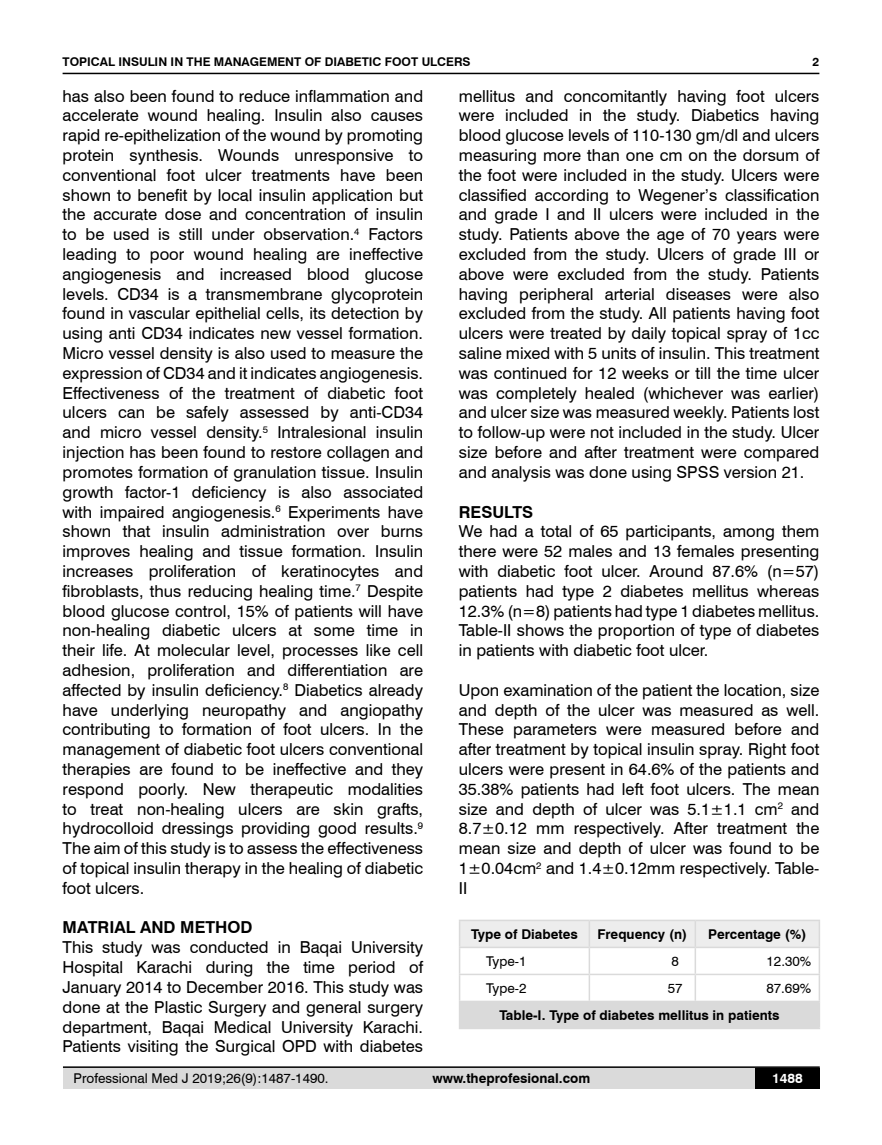
<style>
.page{position:relative;width:882px;height:1145px;background:#fff}
.page>*{position:absolute;margin:0;border:0;box-sizing:border-box;transform-origin:0 0}
.t1{font:16.5px/19.8px "Swiss 721 BT";color:#000;text-align:justify}
.t2{font:700 16.5px "Swiss 721 BT";color:#000}
.t3{font:700 13.5px "Swiss 721 BT";color:#000}
.t4{font:13.5px "Swiss 721 BT";color:#000}
.t5{font:700 13.5px "Swiss 721 BT";color:#fff}
.t6{font:700 12px "Swiss 721 BT";color:#000}
</style>
<div class="page">
<div style="left:63px;top:1067px;width:756px;height:21px;background:#dadada"></div>
<hr style="left:63px;top:1066px;width:756px;height:2px;background:#000">
<hr style="left:63px;top:73px;width:756px;height:1px;background:#000">
<div style="left:754px;top:1068px;width:65px;height:20px;background:#000"></div>
<hr style="left:458px;top:919px;width:131px;height:2px;background:#dadada">
<hr style="left:458px;top:921px;width:2px;height:25px;background:#dadada">
<hr style="left:589px;top:919px;width:106px;height:2px;background:#dadada">
<hr style="left:695px;top:919px;width:124px;height:2px;background:#dadada">
<hr style="left:458px;top:946px;width:131px;height:2px;background:#dadada">
<hr style="left:458px;top:948px;width:2px;height:25px;background:#dadada">
<hr style="left:458px;top:973px;width:131px;height:2px;background:#dadada">
<hr style="left:458px;top:975px;width:2px;height:25px;background:#dadada">
<hr style="left:458px;top:1000px;width:131px;height:2px;background:#dadada">
<hr style="left:458px;top:1002px;width:2px;height:25px;background:#dadada">
<svg style="left:460px;top:921px;width:359px;height:106px"></svg>
<hr style="left:458px;top:1027px;width:131px;height:2px;background:#dadada">
<hr style="left:589px;top:1027px;width:106px;height:2px;background:#dadada">
<hr style="left:695px;top:1027px;width:124px;height:2px;background:#dadada">
<p class="t6" style="left:63px;top:53px;width:409px">TOPICAL INSULIN IN THE MANAGEMENT OF DIABETIC FOOT ULCERS</p>
<p class="t6" style="left:812px;top:53px;width:8px">2</p>
<p class="t1" style="left:63px;top:85px;width:362px">has also been found to reduce inflammation and accelerate wound healing. Insulin also causes rapid re-epithelization of the wound by promoting protein synthesis. Wounds unresponsive to conventional foot ulcer treatments have been shown to benefit by local insulin application but the accurate dose and concentration of insulin to be used is still under observation.<sup>4</sup> Factors leading to poor wound healing are ineffective angiogenesis and increased blood glucose levels. CD34 is a transmembrane glycoprotein found in vascular epithelial cells, its detection by using anti CD34 indicates new vessel formation.<br>Micro vessel density is also used to measure the expression of CD34 and it indicates angiogenesis.<br>Effectiveness of the treatment of diabetic foot ulcers can be safely assessed by anti-CD34 and micro vessel density.<sup>5</sup> Intralesional insulin injection has been found to restore collagen and promotes formation of granulation tissue. Insulin growth factor-1 deficiency is also associated with impaired angiogenesis.<sup>6</sup> Experiments have shown that insulin administration over burns improves healing and tissue formation. Insulin increases proliferation of keratinocytes and fibroblasts, thus reducing healing time.<sup>7</sup> Despite blood glucose control, 15% of patients will have non-healing diabetic ulcers at some time in their life. At molecular level, processes like cell adhesion, proliferation and differentiation are affected by insulin deficiency.<sup>8</sup> Diabetics already have underlying neuropathy and angiopathy contributing to formation of foot ulcers. In the management of diabetic foot ulcers conventional therapies are found to be ineffective and they respond poorly. New therapeutic modalities to treat non-healing ulcers are skin grafts, hydrocolloid dressings providing good results.<sup>9<br></sup>The aim of this study is to assess the effectiveness of topical insulin therapy in the healing of diabetic foot ulcers.</p>
<p class="t2" style="left:63px;top:916px;width:191px">MATRIAL AND METHOD</p>
<p class="t1" style="left:63px;top:937px;width:362px">This study was conducted in Baqai University Hospital Karachi during the time period of January 2014 to December 2016. This study was done at the Plastic Surgery and general surgery department, Baqai Medical University Karachi.<br>Patients visiting the Surgical OPD with diabetes</p>
<p class="t1" style="left:458px;top:85px;width:362px">mellitus and concomitantly having foot ulcers were included in the study. Diabetics having blood glucose levels of 110-130 gm/dl and ulcers measuring more than one cm on the dorsum of the foot were included in the study. Ulcers were classified according to Wegener’s classification and grade I and II ulcers were included in the study. Patients above the age of 70 years were excluded from the study. Ulcers of grade III or above were excluded from the study. Patients having peripheral arterial diseases were also excluded from the study. All patients having foot ulcers were treated by daily topical spray of 1cc saline mixed with 5 units of insulin. This treatment was continued for 12 weeks or till the time ulcer was completely healed (whichever was earlier) and ulcer size was measured weekly. Patients lost to follow-up were not included in the study. Ulcer size before and after treatment were compared and analysis was done using SPSS version 21.</p>
<p class="t2" style="left:458px;top:500px;width:76px">RESULTS</p>
<p class="t1" style="left:458px;top:521px;width:362px">We had a total of 65 participants, among them there were 52 males and 13 females presenting with diabetic foot ulcer. Around 87.6% (n=57) patients had type 2 diabetes mellitus whereas 12.3% (n=8) patients had type 1 diabetes mellitus.<br>Table-II shows the proportion of type of diabetes in patients with diabetic foot ulcer.</p>
<p class="t1" style="left:458px;top:679px;width:362px">Upon examination of the patient the location, size and depth of the ulcer was measured as well.<br>These parameters were measured before and after treatment by topical insulin spray. Right foot ulcers were present in 64.6% of the patients and 35.38% patients had left foot ulcers. The mean size and depth of ulcer was 5.1±1.1 cm<sup>2</sup> and 8.7±0.12 mm respectively. After treatment the mean size and depth of ulcer was found to be 1±0.04cm<sup>2</sup> and 1.4±0.12mm respectively. Table-II</p>
<p class="t3" style="left:471px;top:925px;width:108px">Type of Diabetes</p>
<p class="t3" style="left:597px;top:925px;width:91px">Frequency (n)</p>
<p class="t3" style="left:708px;top:925px;width:100px">Percentage (%)</p>
<p class="t4" style="left:486px;top:952px;width:42px">Type-1</p>
<p class="t4" style="left:671px;top:952px;width:9px">8</p>
<p class="t4" style="left:766px;top:952px;width:46px">12.30%</p>
<p class="t4" style="left:486px;top:979px;width:42px">Type-2</p>
<p class="t4" style="left:667px;top:979px;width:16px">57</p>
<p class="t4" style="left:766px;top:979px;width:46px">87.69%</p>
<p class="t3" style="left:499px;top:1006px;width:281px">Table-I. Type of diabetes mellitus in patients</p>
<p class="t4" style="left:74px;top:1069px;width:256px">Professional Med J 2019;26(9):1487-1490.</p>
<p class="t3" style="left:432px;top:1069px;width:159px">www.theprofesional.com</p>
<p class="t5" style="left:771px;top:1069px;width:32px">1488</p>
</div>
